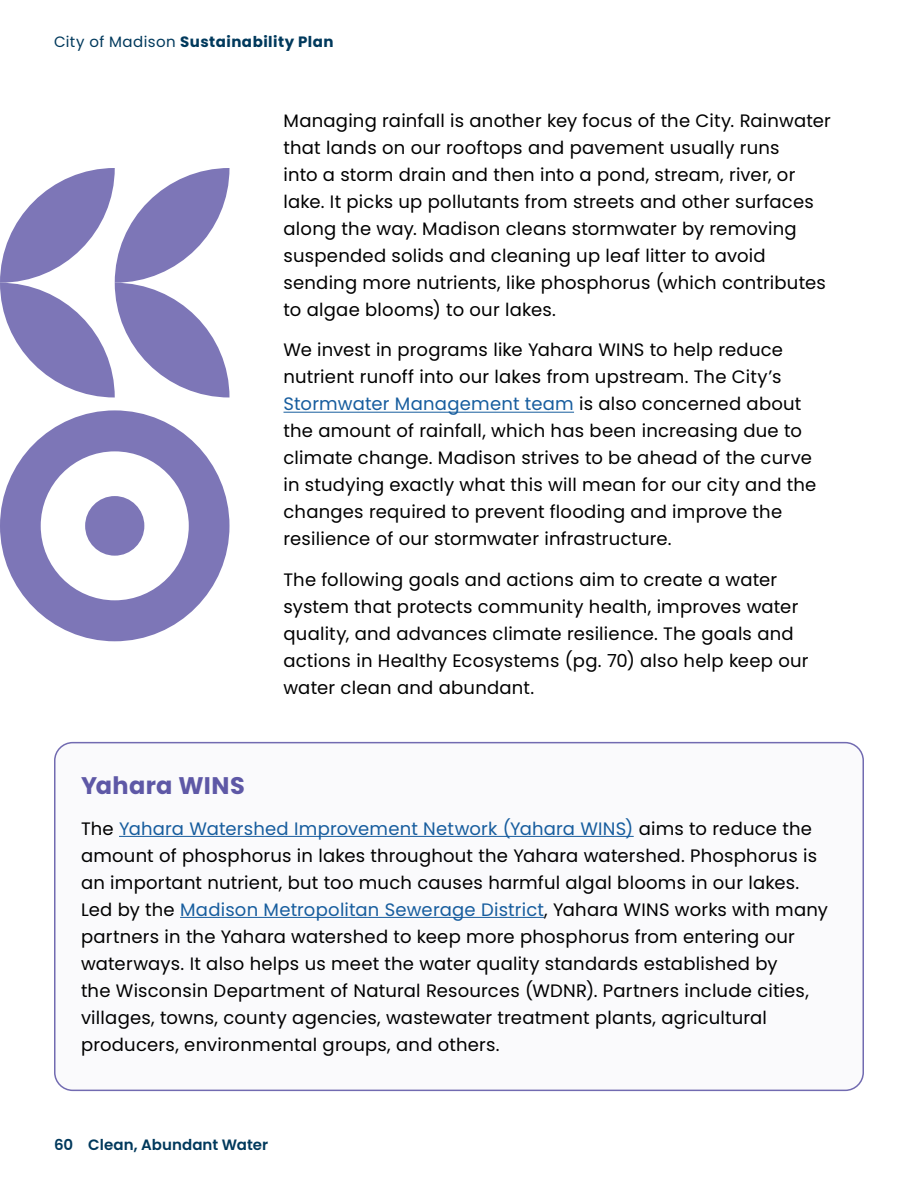
<style>
.page{position:relative;width:918px;height:1188px;background:#fff}
.page>*{position:absolute;margin:0;border:0;box-sizing:border-box;transform-origin:0 0}
.Blurb_Header{font:700 24px "Poppins";letter-spacing:.015em;color:#5e58a6}
.Text_Copy{font:18px/27px "Poppins";letter-spacing:.01em;color:#000}
.Left_Page_Number{font:700 15px "Poppins";letter-spacing:.03em;color:#00395c}
.Left_Page_Number-2{font:600 15px "Poppins";letter-spacing:.005em;color:#00395c}
.s1{font-weight:400}
.s2{color:#175d9e}
</style>
<div class="page">
<hr style="left:284px;top:412px;width:290px;height:1px;background:#175d9e">
<svg style="left:0;top:410px;width:230px;height:231px"></svg>
<div style="left:85px;top:496px;width:59px;height:60px;background:#7d76b7;border-radius:50%"></div>
<svg style="left:0;top:168px;width:229px;height:229px"></svg>
<div style="left:55px;top:743px;width:808px;height:347px;background:#fafafc;border-radius:18px"></div>
<div style="left:54px;top:742px;width:810px;height:349px;border:2px solid #726bb1;border-radius:18px"></div>
<hr style="left:119px;top:836px;width:515px;height:1px;background:#175d9e">
<hr style="left:180px;top:917px;width:364px;height:1px;background:#175d9e">
<p class="Left_Page_Number" style="left:54px;top:33px;width:281px"><span class="s1">City of Madison</span> Sustainability Plan</p>
<p class="Text_Copy" style="left:284px;top:107px;width:549px">Managing rainfall is another key focus of the City. Rainwater that lands on our rooftops and pavement usually runs<br>into a storm drain and then into a pond, stream, river, or lake. It picks up pollutants from streets and other surfaces along the way. Madison cleans stormwater by removing suspended solids and cleaning up leaf litter to avoid sending more nutrients, like phosphorus (which contributes to algae blooms) to our lakes.</p>
<p class="Text_Copy" style="left:284px;top:337px;width:534px">We invest in programs like Yahara WINS to help reduce nutrient runoff into our lakes from upstream. The City’s <span class="s2">Stormwater Management team</span> is also concerned about the amount of rainfall, which has been increasing due to climate change. Madison strives to be ahead of the curve in studying exactly what this will mean for our city and the changes required to prevent flooding and improve the resilience of our stormwater infrastructure.</p>
<p class="Text_Copy" style="left:284px;top:566px;width:527px">The following goals and actions aim to create a water system that protects community health, improves water quality, and advances climate resilience. The goals and actions in Healthy Ecosystems (pg. 70) also help keep our water clean and abundant.</p>
<p class="Blurb_Header" style="left:81px;top:772px;width:165px">Yahara WINS</p>
<p class="Text_Copy" style="left:81px;top:815px;width:748px">The <span class="s2">Yahara Watershed Improvement Network (Yahara WINS)</span> aims to reduce the amount of phosphorus in lakes throughout the Yahara watershed. Phosphorus is an important nutrient, but too much causes harmful algal blooms in our lakes.<br>Led by the <span class="s2">Madison Metropolitan Sewerage District</span>, Yahara WINS works with many partners in the Yahara watershed to keep more phosphorus from entering our waterways. It also helps us meet the water quality standards established by<br>the Wisconsin Department of Natural Resources (WDNR). Partners include cities, villages, towns, county agencies, wastewater treatment plants, agricultural producers, environmental groups, and others.</p>
<p class="Left_Page_Number-2" style="left:54px;top:1136px;width:216px">60 Clean, Abundant Water</p>
</div>
